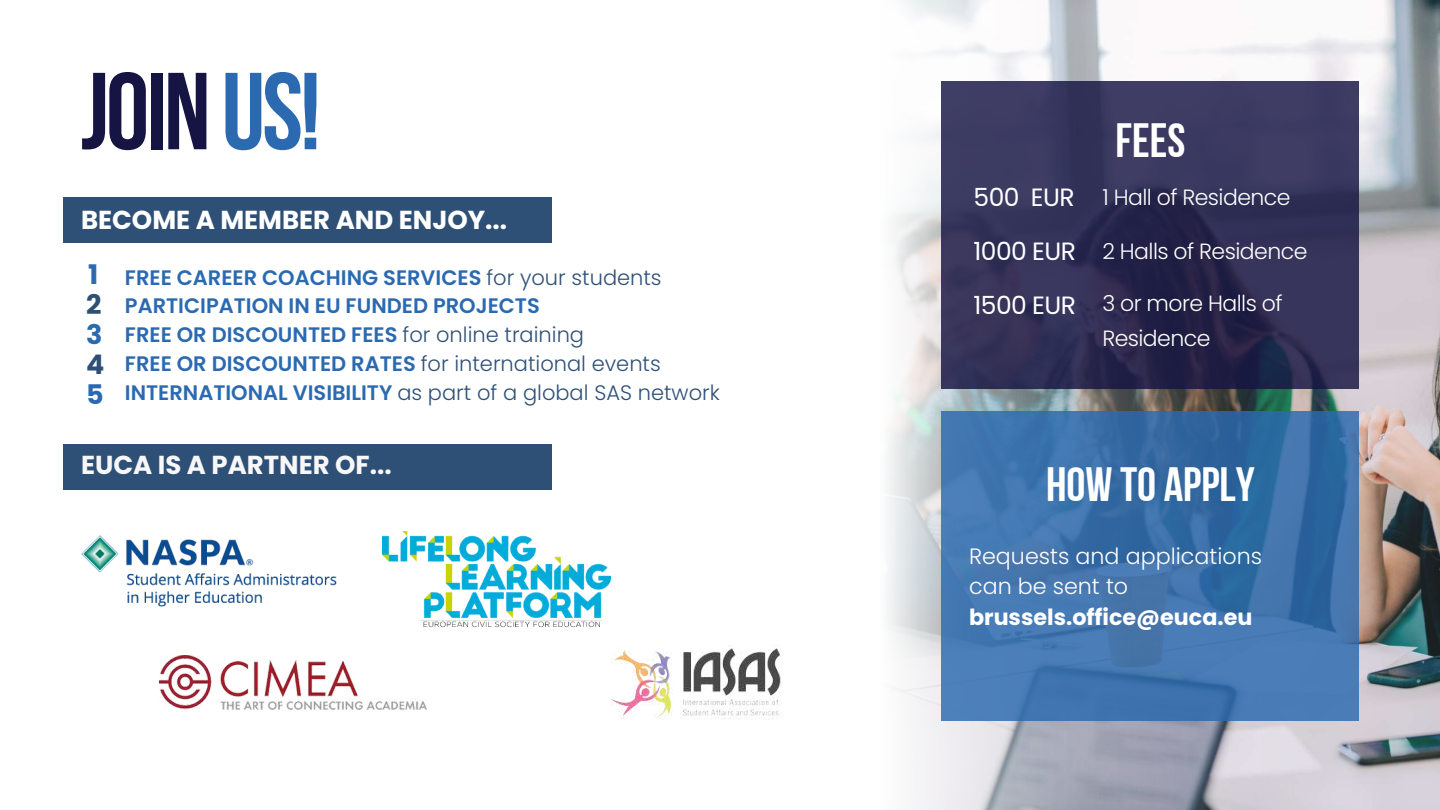
<style>
.page{position:relative;width:1440px;height:810px;background:#fff}
.page>*{position:absolute;margin:0;border:0;box-sizing:border-box;transform-origin:0 0}
.t1{font:700 109.2px "Bebas Neue";letter-spacing:-.025em;color:#161443}
.t2{font:48px "Bebas Neue Cyrillic";color:#fff}
.t3{font:700 27px "Poppins";color:#2b6ab0}
.t4{font:700 27px "Poppins";color:#2e5076}
.t5{font:700 26px "Poppins";color:#fff}
.t6{font:700 26px "Poppins";color:#f7f7f7}
.t7{font:25px "Poppins";letter-spacing:-.025em;color:#fff}
.t8{font:300 22.2px/30.8px "Poppins";color:#fff}
.t9{font:700 22.2px "Poppins";color:#fff}
.t10{font:300 22px/35.2px "Poppins";letter-spacing:-.025em;color:#fff}
.t11{font:600 21px/28.6px "Poppins";color:#2b6ab0}
.s1{color:#2b6ab0}
.s2{font-weight:300;color:#2e5076}
.s3{font-weight:400;font-size:25px}
</style>
<div class="page">
<img style="left:81px;top:535px;width:256px;height:72px">
<img style="left:1405px;top:0;width:35px;height:810px">
<img style="left:887px;top:0;width:518px;height:810px">
<img style="left:159px;top:656px;width:267px;height:54px">
<img style="left:382px;top:532px;width:229px;height:96px">
<img style="left:611px;top:645px;width:170px;height:75px">
<svg style="left:942px;top:81px;width:417px;height:307px;background:#333157"></svg>
<svg style="left:942px;top:411px;width:417px;height:310px;background:#3e72ab"></svg>
<div style="left:63px;top:198px;width:488px;height:45px;background:#2e5076"></div>
<div style="left:63px;top:444px;width:488px;height:46px;background:#2e5076"></div>
<h1 class="t1" style="left:81px;top:67px;width:241px">JOIN<span class="s1">US!</span></h1>
<p class="t5" style="left:81px;top:201px;width:428px">BECOME A MEMBER AND ENJOY...</p>
<p class="t3" style="left:88px;top:256px;width:12px">1</p>
<p class="t4" style="left:86px;top:286px;width:17px">2</p>
<p class="t3" style="left:86px;top:316px;width:18px">3</p>
<p class="t4" style="left:86px;top:346px;width:20px">4</p>
<p class="t3" style="left:86px;top:375px;width:19px">5</p>
<p class="t11" style="left:125px;top:264px;width:596px">FREE CAREER COACHING SERVICES <span class="s2">for your students </span>PARTICIPATION IN EU FUNDED PROJECTS<br>FREE OR DISCOUNTED FEES <span class="s2">for online training<br></span>FREE OR DISCOUNTED RATES <span class="s2">for international events </span>INTERNATIONAL VISIBILITY <span class="s2">as part of a global SAS network</span></p>
<p class="t6" style="left:81px;top:447px;width:312px">EUCA IS A PARTNER OF...</p>
<h2 class="t2" style="left:1116px;top:121px;width:71px">FEES</h2>
<p class="t10" style="left:974px;top:179px;width:318px"><span class="s3">500 EUR</span> 1 Hall of Residence</p>
<p class="t10" style="left:974px;top:234px;width:335px"><span class="s3">1000 EUR</span> 2 Halls of Residence</p>
<p class="t10" style="left:1102px;top:286px;width:182px">3 or more Halls of<br>Residence</p>
<p class="t7" style="left:974px;top:288px;width:104px">1500 EUR</p>
<h2 class="t2" style="left:1046px;top:465px;width:210px">HOW TO APPLY</h2>
<p class="t8" style="left:969px;top:540px;width:295px">Requests and applications can be sent to</p>
<p class="t9" style="left:969px;top:602px;width:285px">brussels.office@euca.eu</p>
</div>
